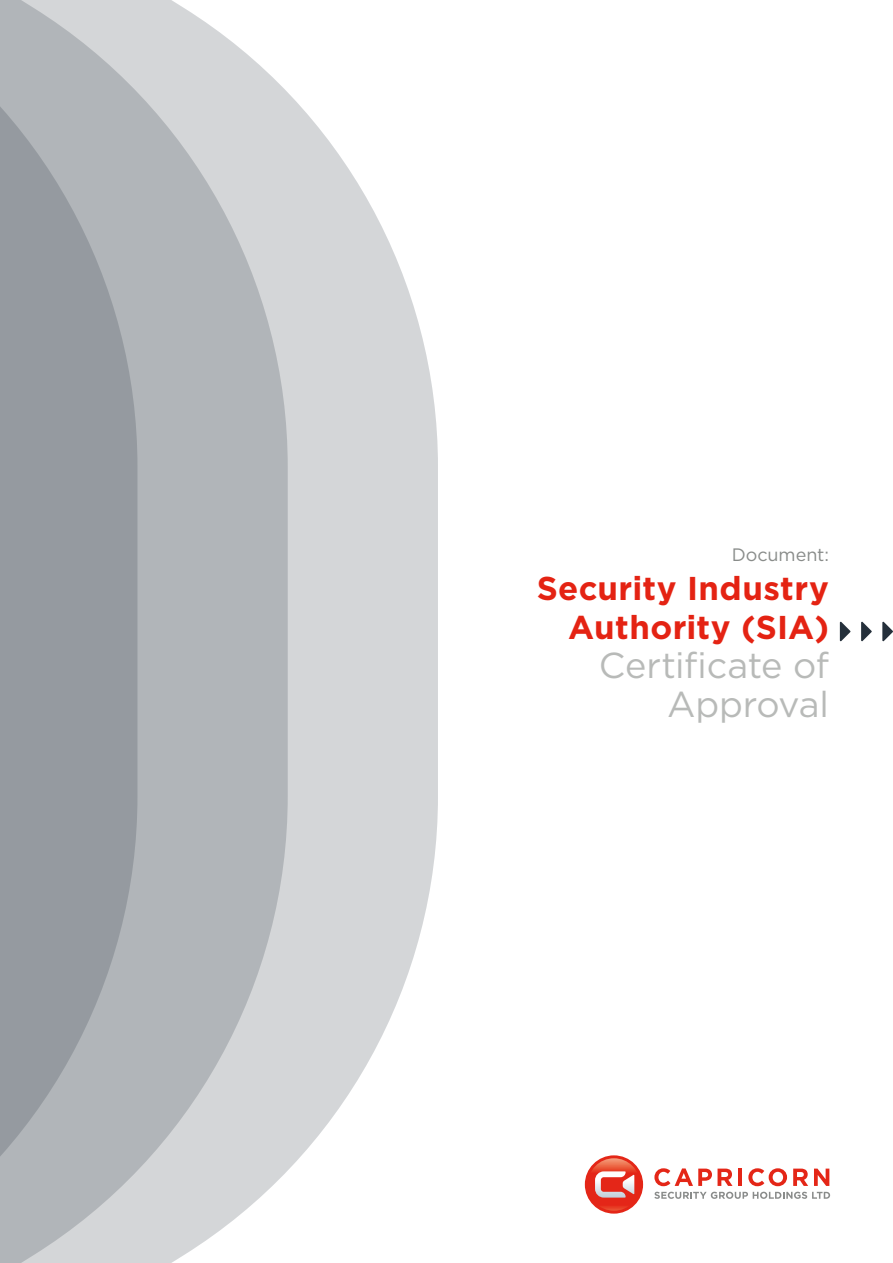
<style>
.page{position:relative;width:893px;height:1263px;background:#fff}
.page>*{position:absolute;margin:0;border:0;box-sizing:border-box;transform-origin:0 0}
.t1{font:36px/39px "Gotham";letter-spacing:-.01em;color:#b8bab8;text-align:right}
.t2{font:700 33px/39px "Gotham";letter-spacing:.01em;color:#e42313;text-align:right}
.t3{font:18px "Gotham";color:#898c8a}
</style>
<div class="page">
<svg style="left:288px;top:93px;width:150px;height:1077px;fill:#d4d6d8"></svg>
<svg style="left:137px;top:0;width:151px;height:1263px;background:#bec2c5"></svg>
<svg style="left:0;top:0;width:137px;height:1263px;background:#a0a5aa"></svg>
<svg style="left:840px;top:621px;width:11px;height:20px"></svg>
<svg style="left:861px;top:621px;width:11px;height:20px"></svg>
<svg style="left:882px;top:621px;width:11px;height:20px"></svg>
<svg style="left:654px;top:1168px;width:78px;height:18px"></svg>
<hr style="left:738px;top:1168px;width:4px;height:18px;background:#e42617">
<svg style="left:748px;top:1168px;width:39px;height:18px"></svg>
<svg style="left:793px;top:1168px;width:15px;height:18px"></svg>
<svg style="left:814px;top:1168px;width:15px;height:18px"></svg>
<div style="left:585px;top:1155px;width:58px;height:58px;background:#e42617;border-radius:50%"></div>
<svg style="left:588px;top:1158px;width:52px;height:53px"></svg>
<svg style="left:595px;top:1171px;width:39px;height:26px"></svg>
<svg style="left:654px;top:1192px;width:176px;height:7px"></svg>
<p class="t3" style="left:732px;top:543px;width:99px">Document:</p>
<p class="t2" style="left:537px;top:568px;width:294px">Security Industry<br>Authority (SIA)</p>
<p class="t1" style="left:599px;top:645px;width:232px">Certificate of<br>Approval</p>
</div>
